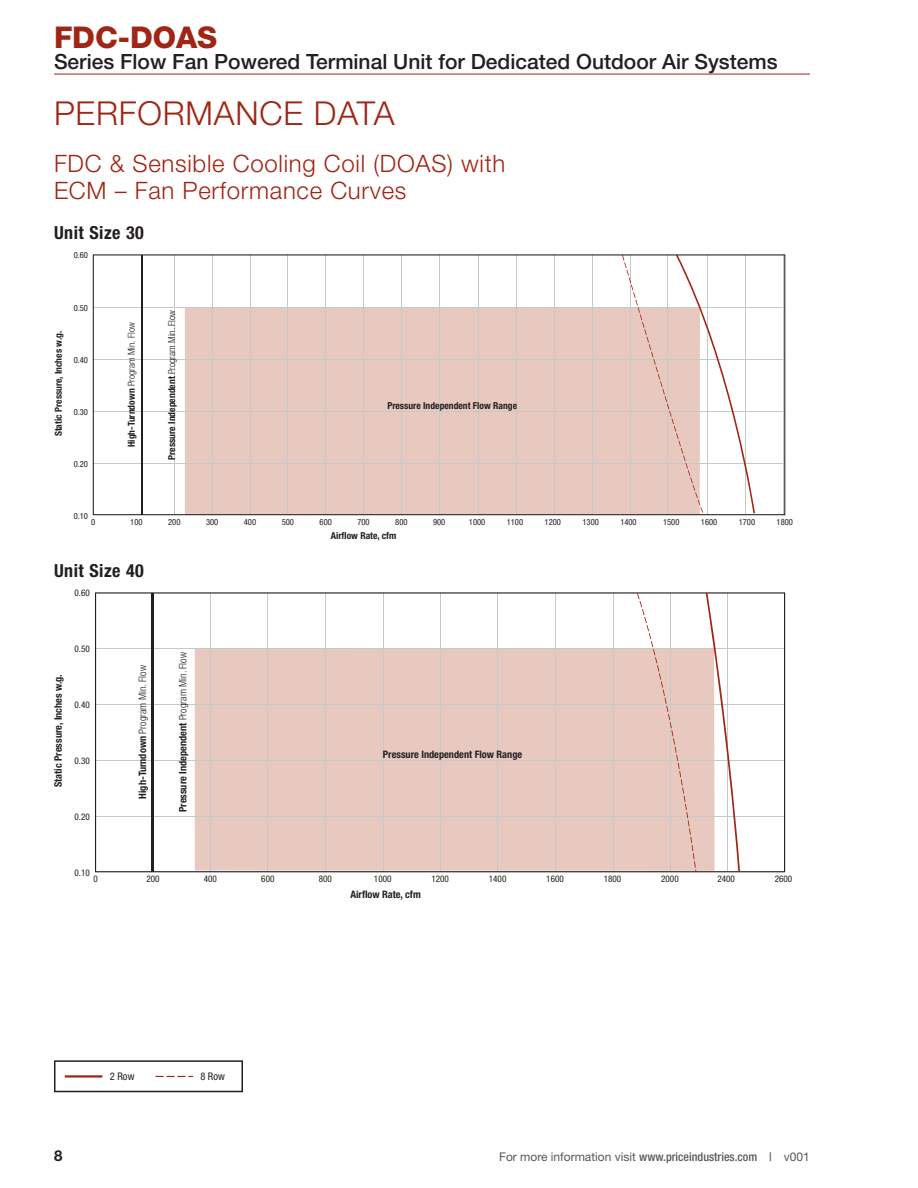
<style>
.page{position:relative;width:918px;height:1188px;background:#fff}
.page>*{position:absolute;margin:0;border:0;box-sizing:border-box;transform-origin:0 0}
.Special-Heading_2{font:300 33px "Helvetica Neue LT Std";letter-spacing:.025em;color:#a12514}
.t1{font:800 30px "Helvetica Neue LT Std";color:#a12514}
.Special-Heading_3{font:300 24px/27px "Helvetica Neue LT Std";letter-spacing:.03em;color:#a12514}
.t2{font:500 21px "Helvetica Neue LT Std";color:#231f20}
.Special-Heading_4{font:700 condensed 18px "Helvetica Neue LT Std";letter-spacing:.03em;color:#231f20}
.t3{font:700 15px "Helvetica Neue LT Std";color:#231f20}
.t4{font:12px "Helvetica Neue LT Std";color:#57585a}
.t5{font:condensed 10.5px "Helvetica Neue LT Std";letter-spacing:.005em;color:#231f20}
.t6{font:700 condensed 10.35px "Helvetica Neue LT Std";color:#231f20}
.t7{font:300 condensed 10.35px "Helvetica Neue LT Std";color:#231f20}
.t8{font:700 condensed 9.6px "Helvetica Neue LT Std";color:#231f20}
.t9{font:300 condensed 9.6px "Helvetica Neue LT Std";color:#231f20}
.t10{font:condensed 9.15px "Helvetica Neue LT Std";color:#231f20}
.t11{font:condensed 8.55px "Helvetica Neue LT Std";color:#231f20}
.s1{font-weight:700}
.s2{font-weight:300}
.s3{font-weight:500;font-stretch:condensed}
</style>
<div class="page">
<svg style="left:93px;top:254px;width:692px;height:261px;fill:#e8c9bf"></svg>
<svg style="left:95px;top:592px;width:690px;height:280px;fill:#e8c9bf"></svg>
<svg style="left:706px;top:593px;width:34px;height:278px"></svg>
<svg style="left:637px;top:593px;width:59px;height:279px"></svg>
<svg style="left:54px;top:1060px;width:189px;height:32px"></svg>
<hr style="left:65px;top:1075px;width:37px;height:3px;background:#a12514">
<hr style="left:54px;top:74px;width:756px;height:1px;background:#a12514">
<h2 class="t1" style="left:54px;top:20px;width:165px">FDC-DOAS</h2>
<h3 class="t2" style="left:54px;top:49px;width:725px">Series Flow Fan Powered Terminal Unit for Dedicated Outdoor Air Systems</h3>
<p class="Special-Heading_2" style="left:54px;top:93px;width:342px">PERFORMANCE DATA</p>
<p class="Special-Heading_3" style="left:54px;top:150px;width:453px">FDC &amp; Sensible Cooling Coil (DOAS) with<br>ECM – Fan Performance Curves</p>
<p class="Special-Heading_4" style="left:54px;top:222px;width:91px">Unit Size 30</p>
<p class="t11" style="left:74px;top:250px;width:16px">0.60</p>
<p class="t8" style="left:53px;top:436px;width:107px;rotate:-90deg">Static Pressure, Inches w.g.</p>
<p class="t11" style="left:74px;top:303px;width:16px">0.50</p>
<p class="t11" style="left:74px;top:355px;width:16px">0.40</p>
<p class="t11" style="left:74px;top:407px;width:16px">0.30</p>
<p class="t11" style="left:74px;top:459px;width:16px">0.20</p>
<p class="t9" style="left:126px;top:447px;width:126px;rotate:-90deg"><span class="s1">High-Turndown</span> Program Min. Flow</p>
<p class="t8" style="left:166px;top:460px;width:151px;rotate:-90deg">Pressure Independent <span class="s2">Program Min. Flow</span></p>
<p class="t8" style="left:387px;top:400px;width:131px">Pressure Independent Flow Range</p>
<p class="t11" style="left:74px;top:511px;width:16px">0.10</p>
<p class="t11" style="left:91px;top:517px;width:6px">0</p>
<p class="t11" style="left:130px;top:517px;width:14px">100</p>
<p class="t11" style="left:168px;top:517px;width:14px">200</p>
<p class="t11" style="left:206px;top:517px;width:14px">300</p>
<p class="t11" style="left:244px;top:517px;width:14px">400</p>
<p class="t11" style="left:282px;top:517px;width:14px">500</p>
<p class="t11" style="left:320px;top:517px;width:14px">600</p>
<p class="t11" style="left:357px;top:517px;width:14px">700</p>
<p class="t11" style="left:395px;top:517px;width:14px">800</p>
<p class="t11" style="left:433px;top:517px;width:14px">900</p>
<p class="t11" style="left:469px;top:517px;width:18px">1000</p>
<p class="t11" style="left:507px;top:517px;width:18px">1100</p>
<p class="t11" style="left:545px;top:517px;width:18px">1200</p>
<p class="t11" style="left:583px;top:517px;width:18px">1300</p>
<p class="t11" style="left:620px;top:517px;width:18px">1400</p>
<p class="t11" style="left:663px;top:517px;width:18px">1500</p>
<p class="t11" style="left:701px;top:517px;width:18px">1600</p>
<p class="t11" style="left:739px;top:517px;width:18px">1700</p>
<p class="t11" style="left:777px;top:517px;width:18px">1800</p>
<p class="t8" style="left:331px;top:530px;width:67px">Airflow Rate, cfm</p>
<p class="Special-Heading_4" style="left:54px;top:560px;width:91px">Unit Size 40</p>
<p class="t10" style="left:75px;top:587px;width:17px">0.60</p>
<p class="t6" style="left:52px;top:787px;width:115px;rotate:-90deg">Static Pressure, Inches w.g.</p>
<p class="t10" style="left:75px;top:643px;width:17px">0.50</p>
<p class="t10" style="left:75px;top:699px;width:17px">0.40</p>
<p class="t10" style="left:75px;top:755px;width:17px">0.30</p>
<p class="t10" style="left:75px;top:811px;width:17px">0.20</p>
<p class="t7" style="left:137px;top:799px;width:135px;rotate:-90deg"><span class="s1">High-Turndown</span> Program Min. Flow</p>
<p class="t6" style="left:177px;top:812px;width:162px;rotate:-90deg">Pressure Independent <span class="s2">Program Min. Flow</span></p>
<p class="t6" style="left:383px;top:748px;width:141px">Pressure Independent Flow Range</p>
<p class="t10" style="left:75px;top:867px;width:17px">0.10</p>
<p class="t10" style="left:93px;top:874px;width:6px">0</p>
<p class="t10" style="left:146px;top:874px;width:15px">200</p>
<p class="t10" style="left:204px;top:874px;width:15px">400</p>
<p class="t10" style="left:261px;top:874px;width:15px">600</p>
<p class="t10" style="left:319px;top:874px;width:15px">800</p>
<p class="t10" style="left:374px;top:874px;width:19px">1000</p>
<p class="t10" style="left:431px;top:874px;width:19px">1200</p>
<p class="t10" style="left:489px;top:874px;width:19px">1400</p>
<p class="t10" style="left:546px;top:874px;width:19px">1600</p>
<p class="t10" style="left:604px;top:874px;width:19px">1800</p>
<p class="t10" style="left:661px;top:874px;width:19px">2000</p>
<p class="t10" style="left:717px;top:874px;width:19px">2400</p>
<p class="t10" style="left:775px;top:874px;width:19px">2600</p>
<p class="t6" style="left:350px;top:888px;width:72px">Airflow Rate, cfm</p>
<p class="t5" style="left:110px;top:1070px;width:26px">2 Row</p>
<p class="t5" style="left:200px;top:1070px;width:26px">8 Row</p>
<h3 class="t3" style="left:54px;top:1146px;width:10px">8</h3>
<p class="t4" style="left:499px;top:1150px;width:312px">For more information visit <span class="s3">www.priceindustries.com |</span> v001</p>
</div>
